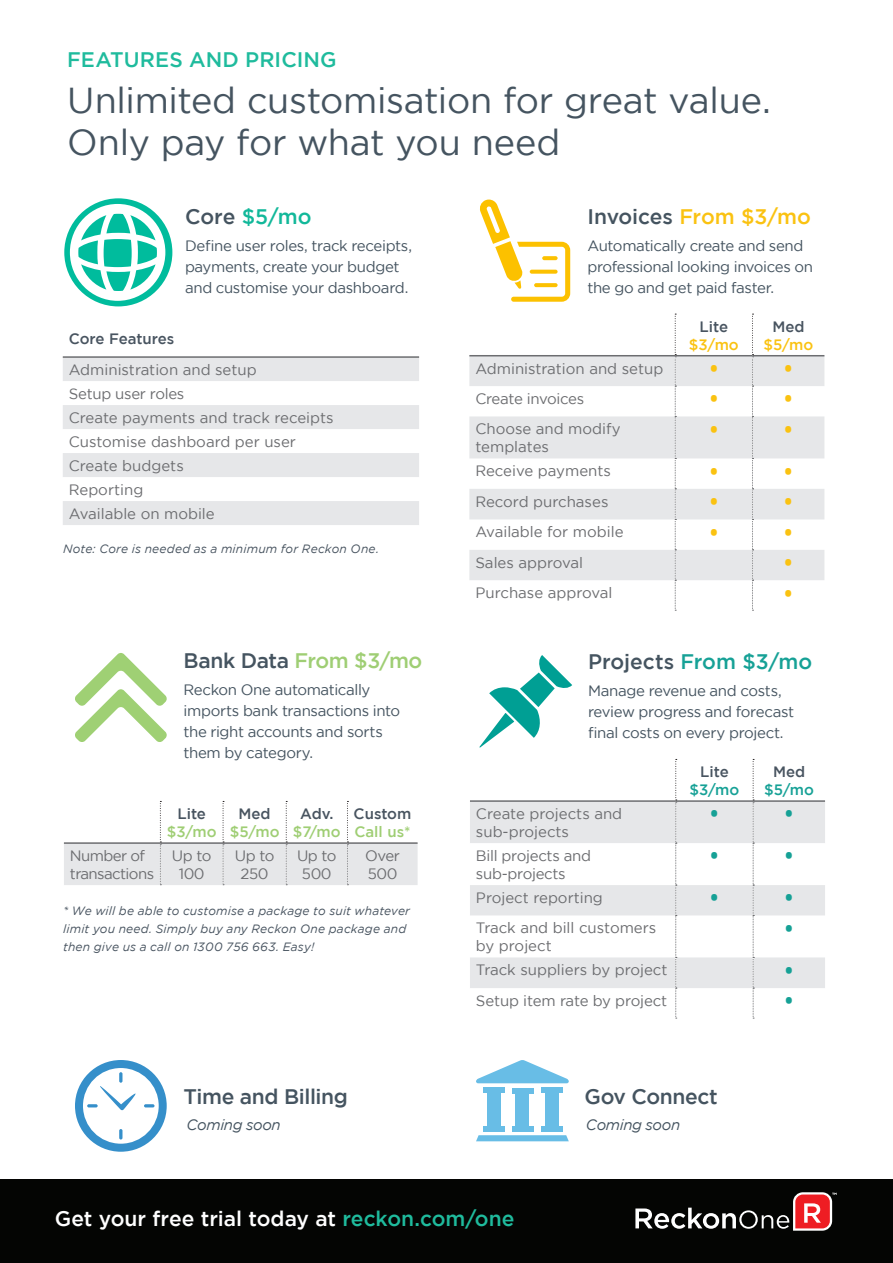
<style>
.page{position:relative;width:893px;height:1263px;background:#fff}
.page>*{position:absolute;margin:0;border:0;box-sizing:border-box;transform-origin:0 0}
.Body_text{font:36px/42px "Gotham HTF";letter-spacing:-.005em;color:#455460}
.Body_text-2{font:600 24px "Open Sans";color:#fac211}
.Body_text-3{font:600 24px "Open Sans";color:#16a196}
.Body_text-4{font:500 21px "Gotham HTF";color:#fff}
.Body_text-5{font:500 21px "Gotham HTF";letter-spacing:-.02em;color:#455460}
.Body_text-6{font:500 21px "Gotham HTF";letter-spacing:.005em;color:#1fbb9d}
.Body_text-7{font:500 21px "Gotham HTF";letter-spacing:-.005em;color:#fac211}
.Body_text-8{font:500 21px "Gotham HTF";letter-spacing:-.02em;color:#9fce74}
.Body_text-9{font:500 21px "Gotham HTF";color:#16a196}
.Body_text-10{font:500 21px "Gotham HTF";color:#12b89a}
.Body_text-11{font:15px/21px "Gotham HTF";letter-spacing:-.025em;color:#455460}
.Body_text-12{font:15px/18px "Gotham HTF";color:#6c6d70}
.Table_Body_Text{font:15px/18px "Gotham HTF";color:#6c6d70;text-align:center}
.Table_header{font:500 15px "Gotham HTF";color:#485460}
.Body_text-13{font:15px "Gotham HTF";letter-spacing:-.02em;color:#6c6d70}
.Table_header-2{font:500 15px "Gotham HTF";color:#9fce74}
.Body_text-14{font:italic 15px "Gotham HTF";letter-spacing:-.025em;color:#455460}
.Table_Body_Text-2{font:15px "Gotham HTF";letter-spacing:-.04em;color:#6c6d70}
.Body_text-15{font:15px "Gotham HTF";letter-spacing:-.025em;color:#6c6d70}
.Table_header-3{font:500 15px "Gotham HTF";color:#fac211}
.Table_header-4{font:500 15px "Gotham HTF";color:#16a196}
.Body_text-16{font:italic 12px/18px "Gotham HTF";letter-spacing:.015em;color:#485460}
.s1{color:#455460}
.s2{color:#1fbb9d}
</style>
<div class="page">
<svg style="left:64px;top:198px;width:108px;height:108px"></svg>
<svg style="left:480px;top:200px;width:90px;height:102px"></svg>
<svg style="left:479px;top:655px;width:93px;height:92px"></svg>
<svg style="left:75px;top:653px;width:92px;height:89px"></svg>
<svg style="left:75px;top:1060px;width:92px;height:92px"></svg>
<svg style="left:476px;top:1135px;width:93px;height:6px"></svg>
<div style="left:487px;top:1089px;width:14px;height:40px;background:#68bde6"></div>
<div style="left:516px;top:1089px;width:13px;height:40px;background:#68bde6"></div>
<div style="left:545px;top:1089px;width:13px;height:40px;background:#68bde6"></div>
<div style="left:483px;top:1126px;width:22px;height:5px;background:#68bde6"></div>
<div style="left:512px;top:1126px;width:21px;height:5px;background:#68bde6"></div>
<div style="left:541px;top:1126px;width:22px;height:5px;background:#68bde6"></div>
<div style="left:483px;top:1088px;width:22px;height:5px;background:#68bde6"></div>
<div style="left:512px;top:1088px;width:21px;height:5px;background:#68bde6"></div>
<div style="left:541px;top:1088px;width:22px;height:5px;background:#68bde6"></div>
<svg style="left:476px;top:1060px;width:93px;height:23px"></svg>
<svg style="left:63px;top:358px;width:356px;height:167px;fill:#e6e7e9"></svg>
<hr style="left:63px;top:356px;width:356px;height:2px;background:#6c6d70">
<svg style="left:469px;top:356px;width:355px;height:224px;fill:#e6e7e9"></svg>
<hr style="left:469px;top:355px;width:206px;height:1px;background:#6c6d70">
<hr style="left:752px;top:355px;width:72px;height:1px;background:#6c6d70">
<hr style="left:675px;top:355px;width:77px;height:1px;background:#6c6d70">
<svg style="left:675px;top:314px;width:1px;height:297px"></svg>
<svg style="left:752px;top:314px;width:1px;height:297px"></svg>
<svg style="left:470px;top:802px;width:355px;height:186px;fill:#e6e7e9"></svg>
<hr style="left:470px;top:800px;width:206px;height:2px;background:#6c6d70">
<hr style="left:753px;top:800px;width:72px;height:2px;background:#6c6d70">
<hr style="left:676px;top:800px;width:77px;height:2px;background:#6c6d70">
<svg style="left:675px;top:759px;width:2px;height:260px"></svg>
<svg style="left:753px;top:759px;width:1px;height:260px"></svg>
<svg style="left:64px;top:801px;width:354px;height:84px"></svg>
<div style="left:0;top:1180px;width:893px;height:83px;background:#040503"></div>
<svg style="left:635px;top:1192px;width:202px;height:39px"></svg>
<p class="Body_text-6" style="left:67px;top:48px;width:271px">FEATURES AND PRICING</p>
<p class="Body_text" style="left:67px;top:78px;width:705px">Unlimited customisation for great value.<br>Only pay for what you need</p>
<p class="Body_text-10" style="left:185px;top:205px;width:128px"><span class="s1">Core</span> $5/mo</p>
<p class="Body_text-7" style="left:587px;top:205px;width:225px"><span class="s1">Invoices</span> From $3/mo</p>
<p class="Body_text-11" style="left:185px;top:235px;width:228px">Define user roles, track receipts, payments, create your budget and customise your dashboard.</p>
<p class="Body_text-11" style="left:587px;top:235px;width:227px">Automatically create and send professional looking invoices on the go and get paid faster.</p>
<p class="Table_header" style="left:69px;top:330px;width:107px">Core Features</p>
<p class="Table_Body_Text" style="left:69px;top:360px;width:189px">Administration and setup</p>
<p class="Body_text-13" style="left:69px;top:385px;width:117px">Setup user roles</p>
<p class="Body_text-12" style="left:69px;top:408px;width:266px">Create payments and track receipts</p>
<p class="Body_text-12" style="left:69px;top:432px;width:229px">Customise dashboard per user</p>
<p class="Body_text-12" style="left:69px;top:456px;width:117px">Create budgets</p>
<p class="Body_text-12" style="left:69px;top:480px;width:76px">Reporting</p>
<p class="Body_text-12" style="left:69px;top:504px;width:147px">Available on mobile</p>
<p class="Body_text-16" style="left:63px;top:539px;width:317px">Note: Core is needed as a minimum for Reckon One.</p>
<p class="Table_header" style="left:700px;top:318px;width:30px">Lite</p>
<p class="Table_header-3" style="left:689px;top:336px;width:51px">$3/mo</p>
<p class="Table_header" style="left:772px;top:318px;width:34px">Med</p>
<p class="Table_header-3" style="left:764px;top:336px;width:51px">$5/mo</p>
<p class="Table_Body_Text" style="left:475px;top:359px;width:189px">Administration and setup</p>
<p class="Body_text-2" style="left:709px;top:352px;width:11px">•</p>
<p class="Body_text-2" style="left:784px;top:352px;width:11px">•</p>
<p class="Body_text-15" style="left:475px;top:390px;width:110px">Create invoices</p>
<p class="Body_text-2" style="left:709px;top:382px;width:11px">•</p>
<p class="Body_text-2" style="left:784px;top:382px;width:11px">•</p>
<p class="Body_text-12" style="left:475px;top:420px;width:147px">Choose and modify templates</p>
<p class="Body_text-2" style="left:709px;top:413px;width:11px">•</p>
<p class="Body_text-2" style="left:784px;top:413px;width:11px">•</p>
<p class="Body_text-12" style="left:475px;top:462px;width:137px">Receive payments</p>
<p class="Body_text-2" style="left:709px;top:455px;width:11px">•</p>
<p class="Body_text-2" style="left:784px;top:455px;width:11px">•</p>
<p class="Body_text-12" style="left:475px;top:492px;width:135px">Record purchases</p>
<p class="Body_text-2" style="left:709px;top:485px;width:11px">•</p>
<p class="Body_text-2" style="left:784px;top:485px;width:11px">•</p>
<p class="Body_text-12" style="left:475px;top:523px;width:150px">Available for mobile</p>
<p class="Body_text-2" style="left:709px;top:516px;width:11px">•</p>
<p class="Body_text-2" style="left:784px;top:516px;width:11px">•</p>
<p class="Body_text-12" style="left:475px;top:553px;width:109px">Sales approval</p>
<p class="Body_text-2" style="left:784px;top:546px;width:11px">•</p>
<p class="Body_text-12" style="left:475px;top:584px;width:139px">Purchase approval</p>
<p class="Body_text-2" style="left:784px;top:576px;width:11px">•</p>
<p class="Body_text-8" style="left:184px;top:649px;width:240px"><span class="s1">Bank Data</span> From $3/mo</p>
<p class="Body_text-9" style="left:588px;top:650px;width:226px"><span class="s1">Projects</span> From $3/mo</p>
<p class="Body_text-11" style="left:184px;top:678px;width:218px">Reckon One automatically imports bank transactions into the right accounts and sorts them by category.</p>
<p class="Body_text-11" style="left:588px;top:680px;width:208px">Manage revenue and costs, review progress and forecast final costs on every project.</p>
<p class="Table_header" style="left:700px;top:763px;width:30px">Lite</p>
<p class="Table_header-4" style="left:689px;top:781px;width:51px">$3/mo</p>
<p class="Table_header" style="left:773px;top:763px;width:34px">Med</p>
<p class="Table_header-4" style="left:764px;top:781px;width:51px">$5/mo</p>
<p class="Table_header" style="left:177px;top:805px;width:30px">Lite</p>
<p class="Table_header-2" style="left:167px;top:823px;width:51px">$3/mo</p>
<p class="Table_header" style="left:239px;top:805px;width:34px">Med</p>
<p class="Table_header-2" style="left:230px;top:823px;width:51px">$5/mo</p>
<p class="Table_header" style="left:300px;top:805px;width:35px">Adv.</p>
<p class="Table_header-2" style="left:293px;top:823px;width:49px">$7/mo</p>
<p class="Table_header" style="left:354px;top:805px;width:59px">Custom</p>
<p class="Table_header-2" style="left:354px;top:823px;width:58px">Call us*</p>
<p class="Table_Body_Text" style="left:476px;top:804px;width:148px">Create projects and</p>
<p class="Table_Body_Text" style="left:476px;top:822px;width:95px">sub-projects</p>
<p class="Body_text-3" style="left:710px;top:797px;width:11px">•</p>
<p class="Body_text-3" style="left:785px;top:797px;width:11px">•</p>
<p class="Table_Body_Text-2" style="left:70px;top:847px;width:77px">Number of</p>
<p class="Table_Body_Text-2" style="left:70px;top:865px;width:86px">transactions</p>
<p class="Table_Body_Text" style="left:172px;top:846px;width:41px">Up to<br>100</p>
<p class="Table_Body_Text" style="left:235px;top:846px;width:41px">Up to<br>250</p>
<p class="Table_Body_Text" style="left:297px;top:846px;width:41px">Up to<br>500</p>
<p class="Table_Body_Text" style="left:365px;top:846px;width:36px;text-align:left">Over<br>500</p>
<p class="Body_text-13" style="left:476px;top:847px;width:117px">Bill projects and</p>
<p class="Body_text-13" style="left:476px;top:865px;width:91px">sub-projects</p>
<p class="Body_text-3" style="left:710px;top:839px;width:11px">•</p>
<p class="Body_text-3" style="left:785px;top:839px;width:11px">•</p>
<p class="Body_text-16" style="left:63px;top:902px;width:348px">* We will be able to customise a package to suit whatever limit you need. Simply buy any Reckon One package and then give us a call on 1300 756 663. Easy!</p>
<p class="Body_text-12" style="left:476px;top:888px;width:128px">Project reporting</p>
<p class="Body_text-3" style="left:710px;top:881px;width:11px">•</p>
<p class="Body_text-3" style="left:785px;top:881px;width:11px">•</p>
<p class="Body_text-12" style="left:476px;top:919px;width:182px">Track and bill customers by project</p>
<p class="Body_text-3" style="left:785px;top:912px;width:11px">•</p>
<p class="Body_text-12" style="left:476px;top:961px;width:193px">Track suppliers by project</p>
<p class="Body_text-3" style="left:785px;top:954px;width:11px">•</p>
<p class="Body_text-12" style="left:476px;top:991px;width:193px">Setup item rate by project</p>
<p class="Body_text-3" style="left:785px;top:984px;width:11px">•</p>
<p class="Body_text-5" style="left:184px;top:1084px;width:166px">Time and Billing</p>
<p class="Body_text-5" style="left:584px;top:1084px;width:135px">Gov Connect</p>
<p class="Body_text-14" style="left:187px;top:1117px;width:96px">Coming soon</p>
<p class="Body_text-14" style="left:586px;top:1117px;width:96px">Coming soon</p>
<p class="Body_text-4" style="left:55px;top:1206px;width:461px">Get your free trial today at <span class="s2">reckon.com/one</span></p>
</div>
